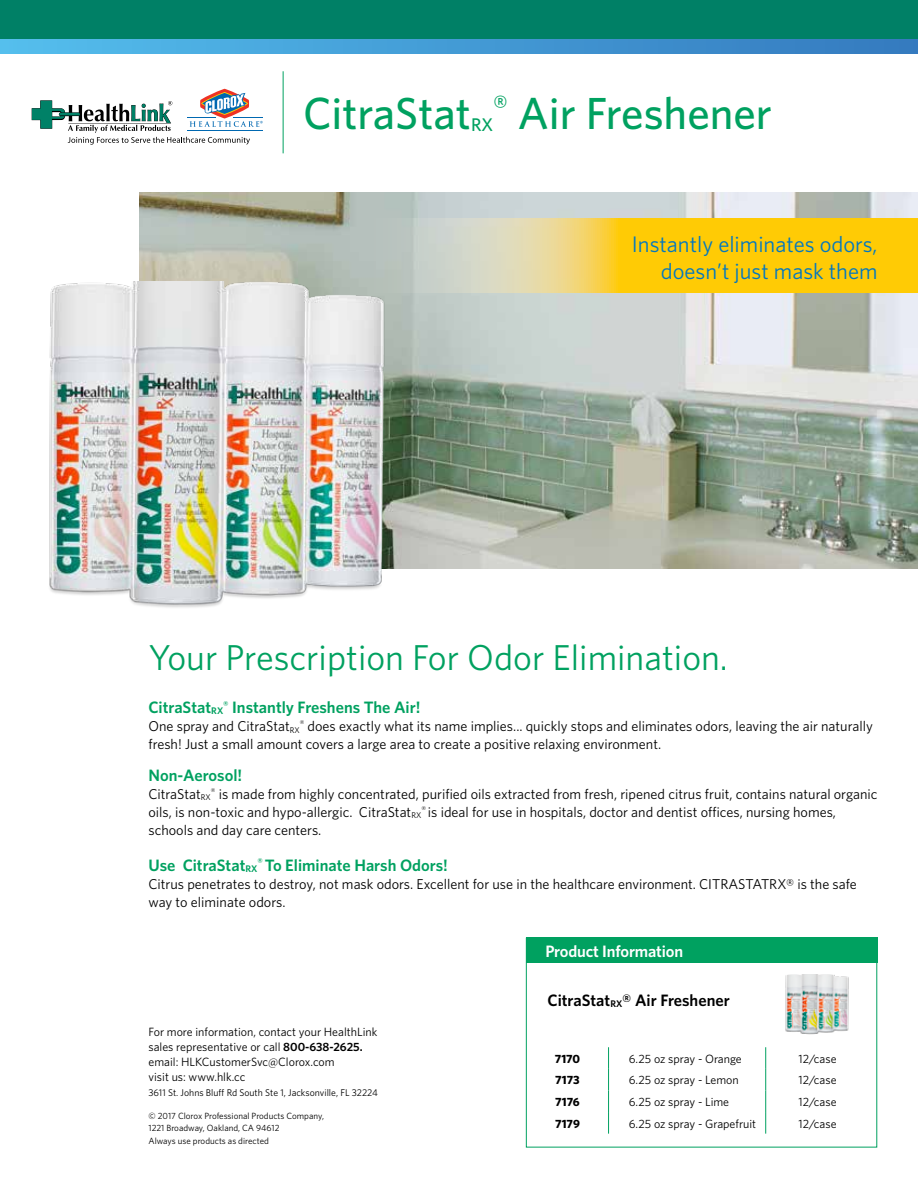
<style>
.page{position:relative;width:918px;height:1188px;background:#fff}
.page>*{position:absolute;margin:0;border:0;box-sizing:border-box;transform-origin:0 0}
.t1{font:500 45px "Whitney";color:#00a160}
.t2{font:36px "Whitney";color:#00a160}
.t3{font:22.5px/27px "Whitney";color:#0077c1;text-align:right}
.t4{font:500 18.3px "Whitney";color:#00a160}
.t5{font:600 16.5px "Whitney";color:#00a160}
.t6{font:600 16.5px "Whitney";color:#000}
.t7{font:600 16.5px "Whitney";letter-spacing:-.01em;color:#fff}
.t8{font:14.25px/18px "Whitney";color:#000}
.t9{font:12px/15px "Whitney";color:#000}
.t10{font:700 12px "Whitney";color:#000}
.t11{font:9.75px "Whitney";color:#000}
.t12{font:9px/12.1px "Whitney";color:#000}
.s1{font-size:9.6px}
.s2{font-weight:600}
</style>
<div class="page">
<img style="left:140px;top:192px;width:778px;height:376px">
<div style="left:0;top:0;width:918px;height:39px;background:#008066"></div>
<svg style="left:0;top:39px;width:918px;height:14px;background:#439bd5"></svg>
<hr style="left:283px;top:71px;width:1px;height:82px;background:#00a160">
<img style="left:49px;top:282px;width:360px;height:326px">
<div style="left:526px;top:937px;width:352px;height:26px;background:#00a160"></div>
<div style="left:526px;top:938px;width:351px;height:210px;border:1px solid #00a160"></div>
<svg style="left:765px;top:1047px;width:1px;height:87px"></svg>
<svg style="left:608px;top:1047px;width:1px;height:87px"></svg>
<img style="left:785px;top:974px;width:64px;height:61px">
<svg style="left:32px;top:89px;width:231px;height:56px"></svg>
<svg style="left:343px;top:218px;width:575px;height:74px;background:#ebcd53"></svg>
<h1 class="t1" style="left:493px;top:84px;width:280px"><sup>®</sup> Air Freshener</h1>
<h1 class="t1" style="left:303px;top:84px;width:170px">CitraStat</h1>
<p class="t4" style="left:471px;top:112px;width:24px">RX</p>
<h3 class="t3" style="left:632px;top:230px;width:247px">Instantly eliminates odors, doesn’t just mask them</h3>
<h2 class="t2" style="left:148px;top:634px;width:581px">Your Prescription For Odor Elimination.</h2>
<p class="t5" style="left:148px;top:696px;width:273px">CitraStat<span class="s1">RX</span><sup>®</sup> Instantly Freshens The Air!</p>
<p class="t8" style="left:148px;top:717px;width:726px">One spray and CitraStat<sub>RX</sub><sup>®</sup> does exactly what its name implies... quickly stops and eliminates odors, leaving the air naturally fresh! Just a small amount covers a large area to create a positive relaxing environment.</p>
<p class="t5" style="left:148px;top:764px;width:95px">Non-Aerosol!</p>
<p class="t8" style="left:148px;top:784px;width:731px">CitraStat<sub>RX</sub><sup>®</sup> is made from highly concentrated, purified oils extracted from fresh, ripened citrus fruit, contains natural organic oils, is non-toxic and hypo-allergic. CitraStat<sub>RX</sub><sup>®</sup> is ideal for use in hospitals, doctor and dentist offices, nursing homes, schools and day care centers.</p>
<p class="t5" style="left:148px;top:854px;width:301px">Use CitraStat<span class="s1">RX</span><sup>®</sup> To Eliminate Harsh Odors!</p>
<p class="t8" style="left:148px;top:874px;width:710px">Citrus penetrates to destroy, not mask odors. Excellent for use in the healthcare environment. CITRASTATRX® is the safe way to eliminate odors.</p>
<p class="t7" style="left:545px;top:940px;width:139px">Product Information</p>
<p class="t9" style="left:148px;top:1024px;width:230px">For more information, contact your HealthLink sales representative or call <span class="s2">800-638-2625. </span>email: HLKCustomerSvc@Clorox.com<br>visit us: www.hlk.cc</p>
<p class="t11" style="left:148px;top:1086px;width:231px">3611 St. Johns Bluff Rd South Ste 1, Jacksonville, FL 32224</p>
<p class="t12" style="left:148px;top:1110px;width:177px">© 2017 Clorox Professional Products Company,<br>1221 Broadway, Oakland, CA 94612<br>Always use products as directed</p>
<p class="t6" style="left:548px;top:990px;width:184px">CitraStat<span class="s1">RX</span>® Air Freshener</p>
<p class="t10" style="left:555px;top:1051px;width:27px">7170</p>
<p class="t9" style="left:629px;top:1051px;width:115px">6.25 oz spray - Orange</p>
<p class="t9" style="left:799px;top:1051px;width:40px">12/case</p>
<p class="t10" style="left:555px;top:1073px;width:26px">7173</p>
<p class="t9" style="left:629px;top:1072px;width:111px">6.25 oz spray - Lemon</p>
<p class="t9" style="left:799px;top:1072px;width:40px">12/case</p>
<p class="t10" style="left:555px;top:1095px;width:26px">7176</p>
<p class="t9" style="left:629px;top:1094px;width:102px">6.25 oz spray - Lime</p>
<p class="t9" style="left:799px;top:1094px;width:40px">12/case</p>
<p class="t10" style="left:555px;top:1116px;width:26px">7179</p>
<p class="t9" style="left:629px;top:1116px;width:129px">6.25 oz spray - Grapefruit</p>
<p class="t9" style="left:799px;top:1116px;width:40px">12/case</p>
</div>
